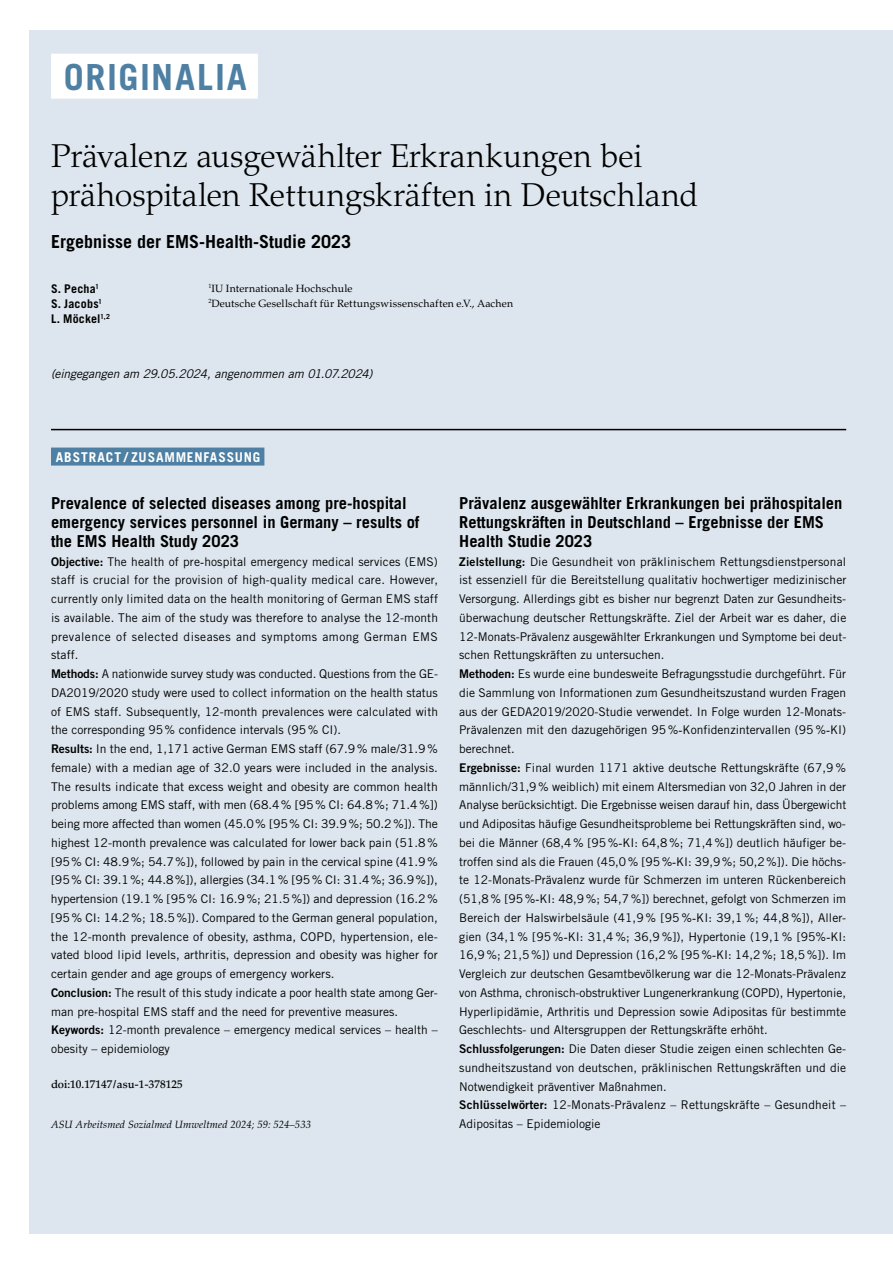
<style>
.page{position:relative;width:893px;height:1263px;background:#fff}
.page>*{position:absolute;margin:0;border:0;box-sizing:border-box;transform-origin:0 0}
.t1{font:700 36px "Trade Gothic LT Std";letter-spacing:.05em;color:#4e80a3}
.t2{font:300 33px/39px "Palatino LT Std";letter-spacing:-.005em;color:#000}
.t3{font:700 18px "Trade Gothic LT Std";color:#000}
.t4{font:700 16.5px/18.8px "Trade Gothic LT Std";color:#000}
.t5{font:700 13.5px "Trade Gothic LT Std";letter-spacing:.065em;color:#fff}
.t6{font:12px/18.8px "Trade Gothic LT Std";color:#000}
.t7{font:italic 12px "Trade Gothic LT Std";letter-spacing:-.005em;color:#000}
.t8{font:700 12px/15px "Trade Gothic LT Std";letter-spacing:.015em;color:#000}
.t9{font:500 11.25px "Palatino LT Std";color:#000}
.t10{font:10.5px/15px "Palatino LT Std";letter-spacing:.02em;color:#000}
.t11{font:italic 10.5px "Palatino LT Std";letter-spacing:.01em;color:#000}
.s1{font-family:"Trade Gothic LT Std Bd 2"}
.s2{font-family:"Times New Roman"}
</style>
<div class="page">
<div style="left:30px;top:30px;width:863px;height:1203px;background:#dde6ee"></div>
<hr style="left:51px;top:429px;width:795px;height:1px;background:#000">
<div style="left:51px;top:448px;width:213px;height:18px;background:#4e80a3"></div>
<div style="left:51px;top:54px;width:207px;height:45px;background:#fff"></div>
<h1 class="t1" style="left:64px;top:55px;width:185px">ORIGINALIA</h1>
<h2 class="t2" style="left:51px;top:137px;width:648px">Prävalenz ausgewählter Erkrankungen bei prähospitalen Rettungskräften in Deutschland</h2>
<h3 class="t3" style="left:51px;top:231px;width:302px">Ergebnisse der EMS-Health-Studie 2023</h3>
<p class="t10" style="left:208px;top:281px;width:306px"><sup>1</sup>IU Internationale Hochschule<br><sup>2</sup>Deutsche Gesellschaft für Rettungswissenschaften e.V., Aachen</p>
<p class="t8" style="left:51px;top:281px;width:60px">S. Pecha<sup>1<br></sup>S. Jacobs<sup>1<br></sup>L. Möckel<sup>1,2</sup></p>
<p class="t7" style="left:51px;top:367px;width:323px">(eingegangen am 29.05.2024, angenommen am 01.07.2024)</p>
<p class="t5" style="left:56px;top:449px;width:206px">ABSTRACT / ZUSAMMENFASSUNG</p>
<h3 class="t4" style="left:51px;top:494px;width:370px">Prevalence of selected diseases among pre-hospital emergency services personnel in Germany – results of the EMS Health Study 2023</h3>
<p class="t6" style="left:51px;top:552px;width:389px"><span class="s1">Objective:</span> The health of pre<span class="s2">-</span>hospital emergency medical services (EMS) staff is crucial for the provision of high-quality medical care. However, currently only limited data on the health monitoring of German EMS staff is available. The aim of the study was therefore to analyse the 12-month prevalence of selected diseases and symptoms among German EMS staff.<br><span class="s1">Methods:</span> A nationwide survey study was conducted. Questions from the GE-DA2019/2020 study were used to collect information on the health status of EMS staff. Subsequently, 12-month prevalences were calculated with the corresponding 95% confidence intervals (95% CI).<br><span class="s1">Results:</span> In the end, 1,171 active German EMS staff (67.9% male/31.9% female) with a median age of 32.0 years were included in the analysis.<br>The results indicate that excess weight and obesity are common health problems among EMS staff, with men (68.4% [95% CI: 64.8%; 71.4%]) being more affected than women (45.0% [95% CI: 39.9%; 50.2%]). The highest 12-month prevalence was calculated for lower back pain (51.8% [95% CI: 48.9%; 54.7%]), followed by pain in the cervical spine (41.9% [95% CI: 39.1%; 44.8%]), allergies (34.1% [95% CI: 31.4%; 36.9%]), hypertension (19.1% [95% CI: 16.9%; 21.5%]) and depression (16.2% [95% CI: 14.2%; 18.5%]). Compared to the German general population, the 12-month prevalence of obesity, asthma, COPD, hypertension, ele&shy;vated blood lipid levels, arthritis, depression and obesity was higher for certain gender and age groups of emergency workers.<br><span class="s1">Conclusion:</span> The result of this study indicate a poor health state among Ger&shy;man pre-hospital EMS staff and the need for preventive measures.<br><span class="s1">Keywords:</span> 12-month prevalence – emergency medical services – health – obesity – epidemiology</p>
<p class="t9" style="left:51px;top:1077px;width:133px">doi:10.17147/asu-1-378125</p>
<p class="t11" style="left:51px;top:1118px;width:261px">ASU Arbeitsmed Sozialmed Umweltmed 2024; 59: 524–533</p>
<h3 class="t4" style="left:459px;top:494px;width:385px">Prävalenz ausgewählter Erkrankungen bei prähospitalen<br>Rettungskräften in Deutschland – Ergebnisse der EMS<br>Health Studie 2023</h3>
<p class="t6" style="left:459px;top:552px;width:389px"><span class="s1">Zielstellung:</span> Die Gesundheit von präklinischem Rettungsdienstpersonal ist essenziell für die Bereitstellung qualitativ hochwertiger medizinischer Versorgung. Allerdings gibt es bisher nur begrenzt Daten zur Gesundheits&shy;überwachung deutscher Rettungskräfte. Ziel der Arbeit war es daher, die 12-Monats-Prävalenz ausgewählter Erkrankungen und Symptome bei deut&shy;schen Rettungskräften zu untersuchen.<br><span class="s1">Methoden:</span> Es wurde eine bundesweite Befragungsstudie durchgeführt. Für die Sammlung von Informationen zum Gesundheitszustand wurden Fragen aus der GEDA2019/2020-Studie verwendet. In Folge wurden 12-Monats-Prävalenzen mit den dazugehörigen 95%<span class="s2">-</span>Konfidenzintervallen (95%<span class="s2">-</span>KI) berechnet.<br><span class="s1">Ergebnisse:</span> Final wurden 1171 aktive deutsche Rettungskräfte (67,9 % männlich/31,9% weiblich) mit einem Altersmedian von 32,0 Jahren in der Analyse berücksichtigt. Die Ergebnisse weisen darauf hin, dass Übergewicht und Adipositas häufige Gesundheitsprobleme bei Rettungskräften sind, wo&shy;bei die Männer (68,4% [95%<span class="s2">-</span>KI: 64,8%; 71,4%]) deutlich häufiger be&shy;troffen sind als die Frauen (45,0% [95%<span class="s2">-</span>KI: 39,9%; 50,2%]). Die höchs&shy;te 12-Monats-Prävalenz wurde für Schmerzen im unteren Rückenbereich (51,8% [95%<span class="s2">-</span>KI: 48,9%; 54,7%]) berechnet, gefolgt von Schmerzen im Bereich der Halswirbelsäule (41,9 % [95 %<span class="s2">-</span>KI: 39,1 %; 44,8 %]), Aller&shy;gien (34,1 % [95 %<span class="s2">-</span>KI: 31,4 %; 36,9 %]), Hypertonie (19,1% [95%<span class="s2">-</span>KI:<br>16,9%; 21,5%]) und Depression (16,2% [95%<span class="s2">-</span>KI: 14,2%; 18,5%]). Im Vergleich zur deutschen Gesamtbevölkerung war die 12-Monats-Prävalenz von Asthma, chronisch-obstruktiver Lungenerkrankung (COPD), Hypertonie, Hyperlipidämie, Arthritis und Depression sowie Adipositas für bestimmte Geschlechts- und Altersgruppen der Rettungskräfte erhöht.<br><span class="s1">Schlussfolgerungen:</span> Die Daten dieser Studie zeigen einen schlechten Ge&shy;sundheitszustand von deutschen, präklinischen Rettungskräften und die Notwendigkeit präventiver Maßnahmen.<br><span class="s1">Schlüsselwörter:</span> 12-Monats-Prävalenz – Rettungskräfte – Gesundheit – Adipositas – Epidemiologie</p>
</div>
